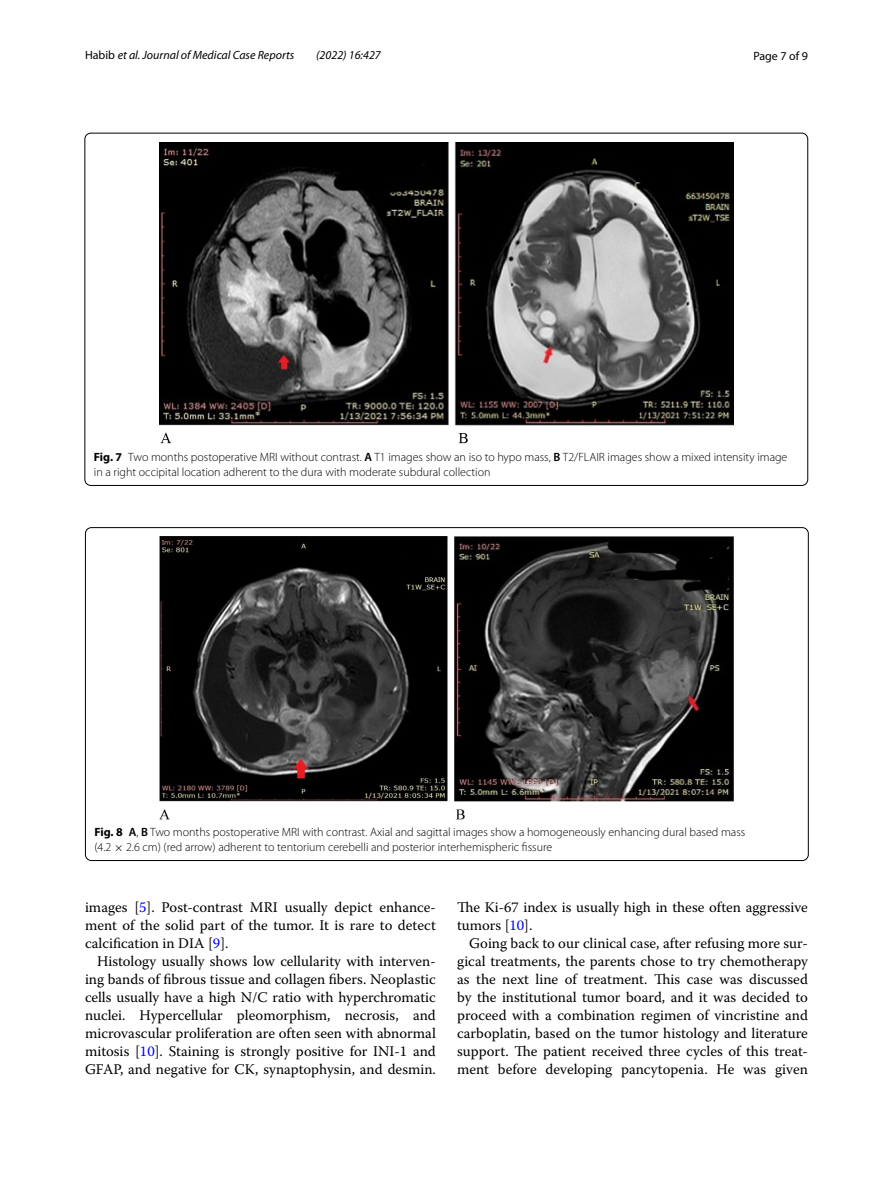
<style>
.page{position:relative;width:893px;height:1187px;background:#fff}
.page>*{position:absolute;margin:0;border:0;box-sizing:border-box;transform-origin:0 0}
.t1{font:14.7px/18px "Warnock Pro";color:#000;text-align:justify}
.t2{font:300 12px/15px "Myriad Pro";color:#000}
.t3{font:italic 12px "Myriad Pro";color:#000}
.t4{font:12px "Myriad Pro";color:#000}
.s1{font-style:normal}
.s2{font-weight:700}
.s3{font-weight:600}
.s4{font-family:"MTSY";font-weight:400}
.s5{color:#00f}
</style>
<div class="page">
<img style="left:159px;top:142px;width:574px;height:302px">
<img style="left:160px;top:536px;width:574px;height:284px">
<p class="t3" style="left:85px;top:48px;width:211px"><span class="s1">Habib</span> et al. Journal of Medical Case Reports</p>
<p class="t3" style="left:316px;top:48px;width:66px">(2022) 16:427</p>
<p class="t4" style="left:753px;top:48px;width:56px">Page 7 of 9</p>
<p class="t2" style="left:94px;top:449px;width:695px"><span class="s2">Fig. 7</span> Two months postoperative MRI without contrast. <span class="s3">A</span> T1 images show an iso to hypo mass, <span class="s3">B</span> T2/FLAIR images show a mixed intensity image in a right occipital location adherent to the dura with moderate subdural collection</p>
<p class="t2" style="left:94px;top:824px;width:652px"><span class="s2">Fig. 8</span> <span class="s3">A</span>, <span class="s3">B</span> Two months postoperative MRI with contrast. Axial and sagittal images show a homogeneously enhancing dural based mass (4.2 <span class="s4">×</span> 2.6 cm) (red arrow) adherent to tentorium cerebelli and posterior interhemispheric fissure</p>
<p class="t1" style="left:85px;top:898px;width:352px">images [<span class="s5">5</span>]. Post-contrast MRI usually depict enhance&shy;ment of the solid part of the tumor. It is rare to detect calcification in DIA [<span class="s5">9</span>].</p>
<p class="t1" style="left:85px;top:952px;width:352px;text-indent:12px">Histology usually shows low cellularity with interven&shy;ing bands of fibrous tissue and collagen fibers. Neoplastic cells usually have a high N/C ratio with hyperchromatic nuclei. Hypercellular pleomorphism, necrosis, and microvascular proliferation are often seen with abnormal mitosis [<span class="s5">10</span>]. Staining is strongly positive for INI-1 and GFAP, and negative for CK, synaptophysin, and desmin.</p>
<p class="t1" style="left:457px;top:898px;width:352px">The Ki-67 index is usually high in these often aggressive tumors [<span class="s5">10</span>].</p>
<p class="t1" style="left:457px;top:934px;width:352px;text-indent:12px">Going back to our clinical case, after refusing more sur&shy;gical treatments, the parents chose to try chemotherapy as the next line of treatment. This case was discussed by the institutional tumor board, and it was decided to proceed with a combination regimen of vincristine and carboplatin, based on the tumor histology and literature support. The patient received three cycles of this treat&shy;ment before developing pancytopenia. He was given</p>
</div>
